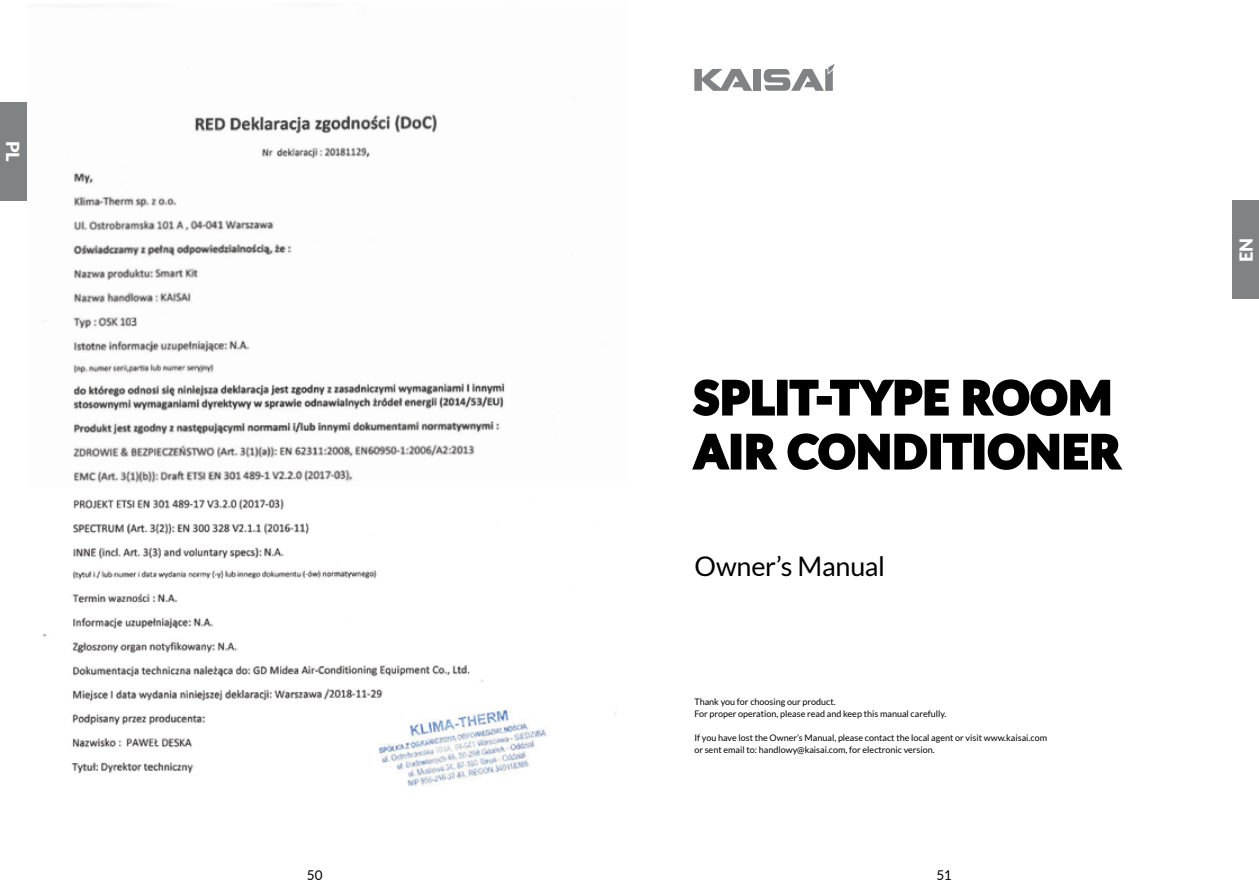
<style>
.page{position:relative;width:1259px;height:893px;background:#fff}
.page>*{position:absolute;margin:0;border:0;box-sizing:border-box;transform-origin:0 0}
.t1{font:900 45px/54px "Lato";letter-spacing:.04em;color:#000}
.t2{font:27px "Lato";letter-spacing:-.01em;color:#000}
.t3{font:900 18px "Lato";color:#fff}
.t4{font:13.5px "Lato";color:#000}
.t5{font:12px "Lato";color:#000}
.t6{font:9px/12px "Lato";color:#000}
</style>
<div class="page">
<svg style="left:692px;top:379px;width:83px;height:37px"></svg>
<div style="left:777px;top:380px;width:10px;height:35px;border:3px solid #000"></div>
<svg style="left:789px;top:379px;width:30px;height:37px"></svg>
<div style="left:816px;top:396px;width:16px;height:9px;border:3px solid #000"></div>
<svg style="left:828px;top:379px;width:121px;height:37px"></svg>
<svg style="left:963px;top:379px;width:148px;height:37px"></svg>
<svg style="left:692px;top:433px;width:40px;height:37px"></svg>
<div style="left:731px;top:434px;width:10px;height:35px;border:3px solid #000"></div>
<svg style="left:746px;top:433px;width:182px;height:37px"></svg>
<div style="left:930px;top:434px;width:11px;height:35px;border:3px solid #000"></div>
<svg style="left:942px;top:433px;width:30px;height:37px"></svg>
<div style="left:974px;top:434px;width:10px;height:35px;border:3px solid #000"></div>
<svg style="left:987px;top:433px;width:136px;height:37px"></svg>
<svg style="left:694px;top:69px;width:58px;height:22px"></svg>
<div style="left:753px;top:69px;width:8px;height:22px;background:#808285"></div>
<svg style="left:764px;top:64px;width:70px;height:27px"></svg>
<img style="left:42px;top:5px;width:575px;height:782px">
<svg style="left:131px;top:318px;width:6px;height:8px"></svg>
<div style="left:1232px;top:201px;width:27px;height:98px;background:#7f8384"></div>
<div style="left:0;top:102px;width:27px;height:99px;background:#7f8384"></div>
<h3 class="t3" style="left:26px;top:141px;width:22px;rotate:90deg">PL</h3>
<h3 class="t4" style="left:307px;top:865px;width:17px">50</h3>
<h1 class="t1" style="left:694px;top:370px;width:427px">SPLIT-TYPE ROOM<br>AIR CONDITIONER</h1>
<h2 class="t2" style="left:694px;top:551px;width:192px">Owner’s Manual</h2>
<p class="t6" style="left:694px;top:696px;width:253px">Thank you for choosing our product.<br>For proper operation, please read and keep this manual carefully.</p>
<p class="t6" style="left:694px;top:732px;width:354px">If you have lost the Owner’s Manual, please contact the local agent or visit www.kaisai.com or sent email to: handlowy@kaisai.com, for electronic version.</p>
<h3 class="t4" style="left:936px;top:865px;width:17px">51</h3>
<h3 class="t5" style="left:938px;top:869px;width:15px">47</h3>
<h3 class="t3" style="left:1232px;top:262px;width:26px;rotate:-90deg">EN</h3>
</div>
